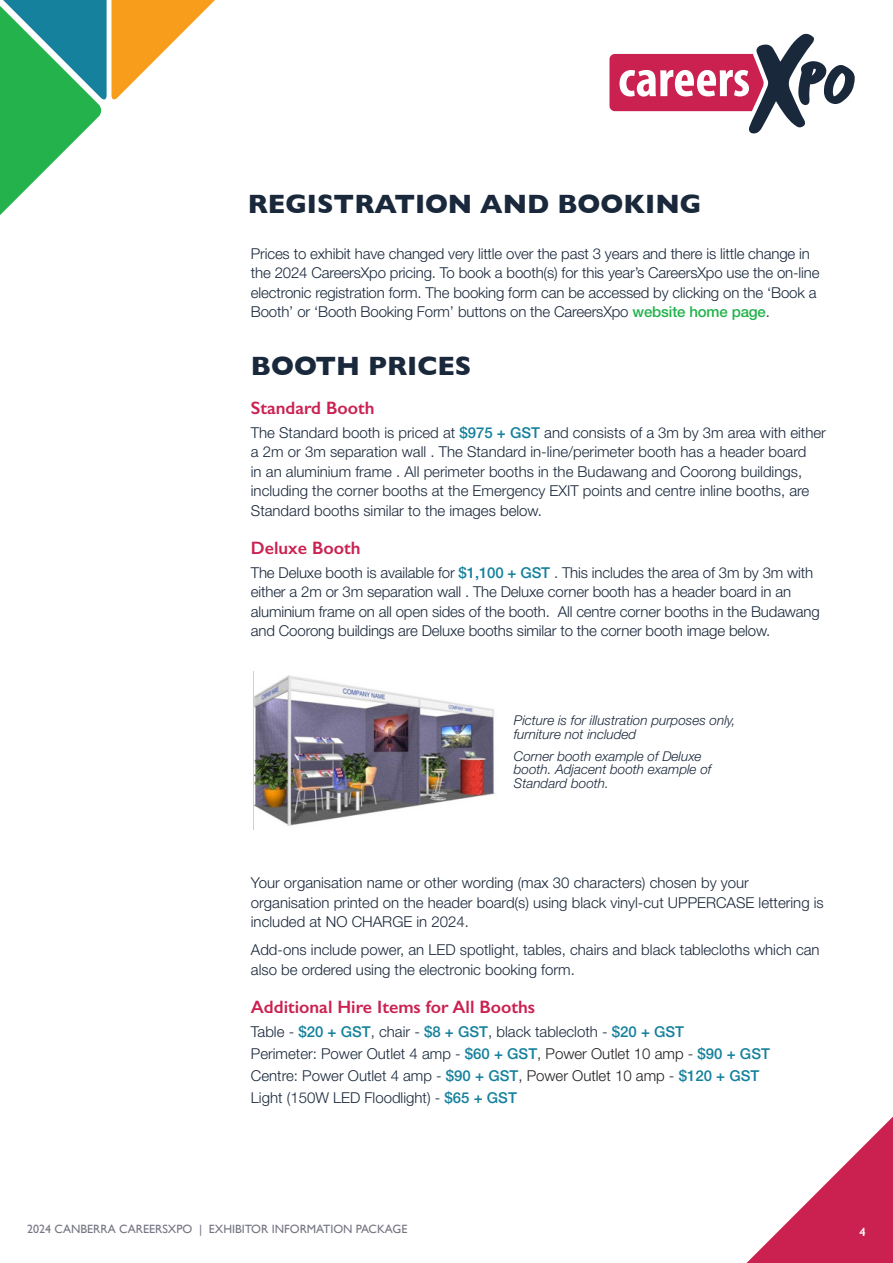
<style>
.page{position:relative;width:893px;height:1263px;background:#fff}
.page>*{position:absolute;margin:0;border:0;box-sizing:border-box;transform-origin:0 0}
.t1{font:700 27px "Gill Sans";color:#1a283b}
.t2{font:600 18px "Gill Sans";color:#cb2151}
.t3{font:300 15px/19.5px "Helvetica Neue LT Std";color:#1a283b}
.t4{font:italic 300 13.5px/13.5px "Helvetica Neue LT Std";color:#1a283b}
.t5{font:12px "Gill Sans";color:#747582}
.t6{font:600 12px "Gill Sans";color:#fff}
.s1{font-weight:500;color:#23b24b}
.s2{font-weight:500;color:#15819c}
.s3{color:#231f20}
</style>
<div class="page">
<svg style="left:746px;top:1116px;width:147px;height:147px"></svg>
<img style="left:254px;top:675px;width:241px;height:151px">
<svg style="left:0;top:0;width:215px;height:215px"></svg>
<svg style="left:609px;top:34px;width:246px;height:99px"></svg>
<h1 class="t1" style="left:248px;top:182px;width:455px">REGISTRATION AND BOOKING</h1>
<p class="t3" style="left:251px;top:243px;width:570px">Prices to exhibit have changed very little over the past 3 years and there is little change in the 2024 CareersXpo pricing. To book a booth(s) for this year’s CareersXpo use the on-line electronic registration form. The booking form can be accessed by clicking on the ‘Book a Booth’ or ‘Booth Booking Form’ buttons on the CareersXpo <span class="s1">website home page</span>.</p>
<h1 class="t1" style="left:251px;top:345px;width:222px">BOOTH PRICES</h1>
<h2 class="t2" style="left:251px;top:397px;width:125px">Standard Booth</h2>
<p class="t3" style="left:251px;top:422px;width:577px">The Standard booth is priced at <span class="s2">$975 + GST</span> and consists of a 3m by 3m area with either a 2m or 3m separation wall . The Standard in-line/perimeter booth has a header board<br>in an aluminium frame . All perimeter booths in the Budawang and Coorong buildings, including the corner booths at the Emergency EXIT points and centre inline booths, are Standard booths similar to the images below.</p>
<h2 class="t2" style="left:251px;top:537px;width:111px">Deluxe Booth</h2>
<p class="t3" style="left:251px;top:562px;width:570px">The Deluxe booth is available for <span class="s2">$1,100 + GST</span> . This includes the area of 3m by 3m with either a 2m or 3m separation wall . The Deluxe corner booth has a header board in an aluminium frame on all open sides of the booth. All centre corner booths in the Budawang and Coorong buildings are Deluxe booths similar to the corner booth image below.</p>
<p class="t4" style="left:514px;top:713px;width:223px">Picture is for illustration purposes only, furniture not included</p>
<p class="t4" style="left:514px;top:749px;width:199px">Corner booth example of Deluxe booth. Adjacent booth example of<br>Standard booth.</p>
<p class="t3" style="left:251px;top:873px;width:574px">Your organisation name or other wording (max 30 characters) chosen by your organisation printed on the header board(s) using black vinyl-cut UPPERCASE lettering is included at NO CHARGE in 2024.</p>
<p class="t3" style="left:251px;top:940px;width:570px">Add-ons include power, an LED spotlight, tables, chairs and black tablecloths which can also be ordered using the electronic booking form.</p>
<h2 class="t2" style="left:251px;top:996px;width:286px">Additional Hire Items for All Booths</h2>
<p class="t3" style="left:251px;top:1022px;width:435px">Table - <span class="s2">$20 + GST</span>, chair - <span class="s2">$8 + GST</span>, black tablecloth - <span class="s2">$20 + GST</span></p>
<p class="t3" style="left:251px;top:1044px;width:521px">Perimeter: Power Outlet 4 amp - <span class="s2">$60 + GST</span><span class="s3">, Power Outlet 10 amp -</span> <span class="s2">$90 + GST</span></p>
<p class="t3" style="left:251px;top:1066px;width:510px">Centre: Power Outlet 4 amp - <span class="s2">$90 + GST</span><span class="s3">, Power Outlet 10 amp -</span> <span class="s2">$120 + GST</span></p>
<p class="t3" style="left:251px;top:1088px;width:268px">Light (150W LED Floodlight) - <span class="s2">$65 + GST</span></p>
<p class="t5" style="left:27px;top:1222px;width:382px">2024 CANBERRA CAREERSXPO | EXHIBITOR INFORMATION PACKAGE</p>
<p class="t6" style="left:860px;top:1224px;width:8px">4</p>
</div>
